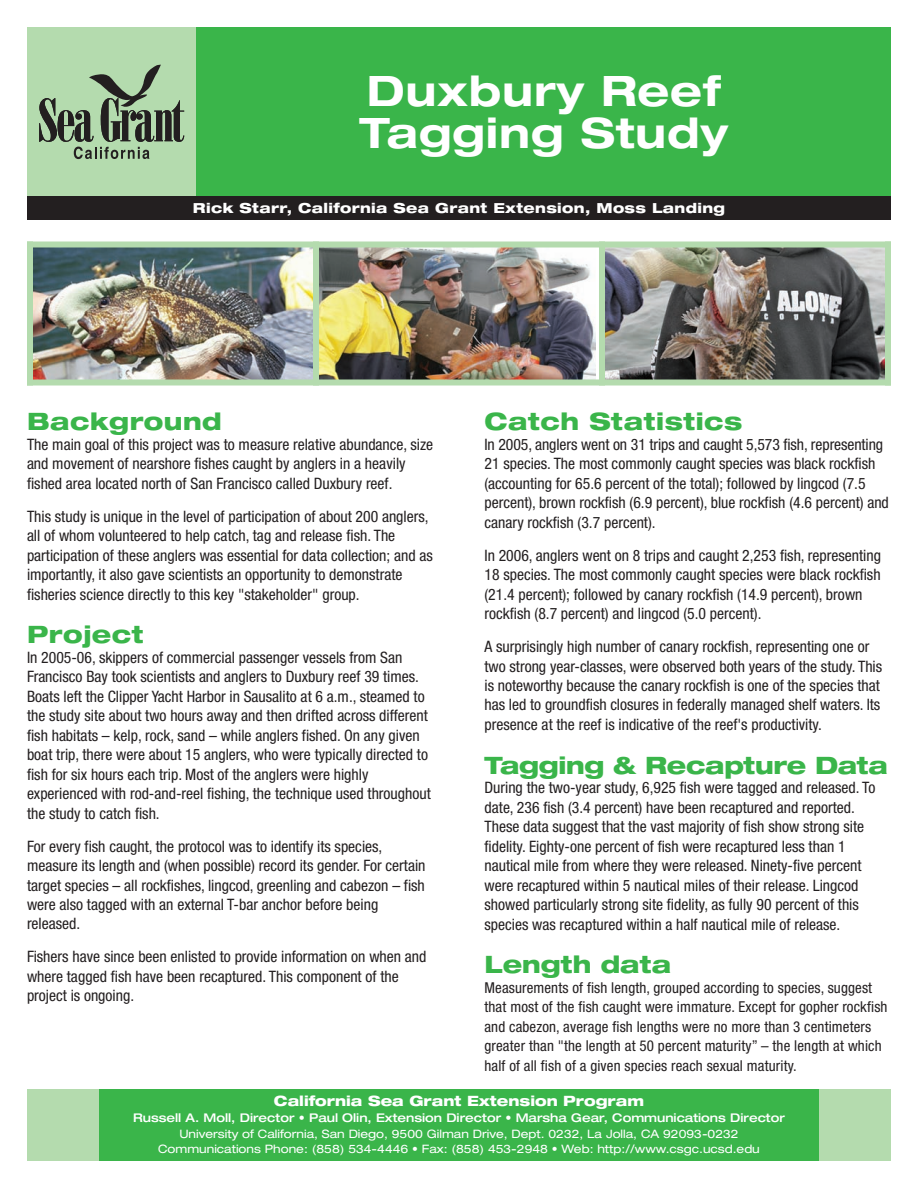
<style>
.page{position:relative;width:918px;height:1188px;background:#fff}
.page>*{position:absolute;margin:0;border:0;box-sizing:border-box;transform-origin:0 0}
.t1{font:700 expanded 42px/42px "Helvetica Neue";letter-spacing:.02em;color:#fff}
.t2{font:800 expanded 24px "Helvetica Neue";letter-spacing:.02em;color:#3ab54a}
.t3{font:800 expanded 24px "Helvetica Neue";letter-spacing:-.015em;color:#3ab54a}
.t4{font:800 expanded 24px "Helvetica Neue";color:#3ab54a}
.t5{font:condensed 15.75px/19.5px "Helvetica Neue";color:#231f20}
.t6{font:condensed 15px/19.5px "Helvetica Neue";letter-spacing:.01em;color:#231f20}
.t7{font:800 expanded 14.25px "Helvetica Neue";color:#fff}
.t8{font:800 expanded 13.8px "Helvetica Neue";letter-spacing:.025em;color:#fff}
.t9{font:500 expanded 12px "Helvetica Neue";color:#fff}
.t10{font:expanded 11.7px/15.8px "Helvetica Neue";color:#fff;text-align:center}
</style>
<div class="page">
<div style="left:27px;top:1089px;width:864px;height:72px;background:#3ab54a"></div>
<div style="left:27px;top:27px;width:169px;height:169px;background:#b4dbae"></div>
<svg style="left:39px;top:64px;width:145px;height:95px"></svg>
<div style="left:196px;top:27px;width:695px;height:169px;background:#3ab54a"></div>
<img style="left:33px;top:248px;width:280px;height:132px">
<img style="left:319px;top:248px;width:276px;height:132px">
<img style="left:605px;top:248px;width:280px;height:132px">
<div style="left:27px;top:242px;width:6px;height:144px;background:#b4dbae"></div>
<div style="left:313px;top:242px;width:6px;height:144px;background:#b4dbae"></div>
<div style="left:599px;top:242px;width:6px;height:144px;background:#b4dbae"></div>
<div style="left:885px;top:242px;width:6px;height:144px;background:#b4dbae"></div>
<div style="left:27px;top:242px;width:864px;height:6px;background:#b4dbae"></div>
<div style="left:27px;top:380px;width:864px;height:6px;background:#b4dbae"></div>
<div style="left:27px;top:1089px;width:72px;height:72px;background:#b4dbae"></div>
<div style="left:819px;top:1089px;width:72px;height:72px;background:#b4dbae"></div>
<div style="left:27px;top:196px;width:864px;height:24px;background:#231f20"></div>
<h1 class="t1" style="left:360px;top:74px;width:370px">Duxbury Reef<br>Tagging Study</h1>
<p class="t8" style="left:193px;top:203px;width:534px">Rick Starr, California Sea Grant Extension, Moss Landing</p>
<h2 class="t2" style="left:27px;top:412px;width:196px">Background</h2>
<p class="t5" style="left:27px;top:436px;width:408px">The main goal of this project was to measure relative abundance, size and movement of nearshore fishes caught by anglers in a heavily fished area located north of San Francisco called Duxbury reef.</p>
<p class="t5" style="left:27px;top:508px;width:407px">This study is unique in the level of participation of about 200 anglers, all of whom volunteered to help catch, tag and release fish. The participation of these anglers was essential for data collection; and as importantly, it also gave scientists an opportunity to demonstrate fisheries science directly to this key "stakeholder" group.</p>
<h2 class="t2" style="left:27px;top:625px;width:118px">Project</h2>
<p class="t5" style="left:27px;top:649px;width:405px">In 2005-06, skippers of commercial passenger vessels from San Francisco Bay took scientists and anglers to Duxbury reef 39 times.<br>Boats left the Clipper Yacht Harbor in Sausalito at 6 a.m., steamed to the study site about two hours away and then drifted across different fish habitats – kelp, rock, sand – while anglers fished. On any given boat trip, there were about 15 anglers, who were typically directed to fish for six hours each trip. Most of the anglers were highly experienced with rod-and-reel fishing, the technique used throughout the study to catch fish.</p>
<p class="t5" style="left:27px;top:838px;width:400px">For every fish caught, the protocol was to identify its species, measure its length and (when possible) record its gender. For certain target species – all rockfishes, lingcod, greenling and cabezon – fish were also tagged with an external T-bar anchor before being released.</p>
<p class="t5" style="left:27px;top:949px;width:401px">Fishers have since been enlisted to provide information on when and where tagged fish have been recaptured. This component of the project is ongoing.</p>
<h2 class="t2" style="left:484px;top:412px;width:259px">Catch Statistics</h2>
<p class="t5" style="left:484px;top:436px;width:406px">In 2005, anglers went on 31 trips and caught 5,573 fish, representing 21 species. The most commonly caught species was black rockfish (accounting for 65.6 percent of the total); followed by lingcod (7.5 percent), brown rockfish (6.9 percent), blue rockfish (4.6 percent) and canary rockfish (3.7 percent).</p>
<p class="t5" style="left:484px;top:547px;width:398px">In 2006, anglers went on 8 trips and caught 2,253 fish, representing 18 species. The most commonly caught species were black rockfish (21.4 percent); followed by canary rockfish (14.9 percent), brown rockfish (8.7 percent) and lingcod (5.0 percent).</p>
<p class="t5" style="left:484px;top:638px;width:399px">A surprisingly high number of canary rockfish, representing one or two strong year-classes, were observed both years of the study. This is noteworthy because the canary rockfish is one of the species that has led to groundfish closures in federally managed shelf waters. Its presence at the reef is indicative of the reef's productivity.</p>
<h2 class="t3" style="left:484px;top:756px;width:405px">Tagging &amp; Recapture Data</h2>
<p class="t5" style="left:484px;top:779px;width:392px">During the two-year study, 6,925 fish were tagged and released. To date, 236 fish (3.4 percent) have been recaptured and reported.<br>These data suggest that the vast majority of fish show strong site fidelity. Eighty-one percent of fish were recaptured less than 1 nautical mile from where they were released. Ninety-five percent were recaptured within 5 nautical miles of their release. Lingcod showed particularly strong site fidelity, as fully 90 percent of this species was recaptured within a half nautical mile of release.</p>
<h2 class="t4" style="left:484px;top:955px;width:188px">Length data</h2>
<p class="t6" style="left:484px;top:979px;width:405px">Measurements of fish length, grouped according to species, suggest that most of the fish caught were immature. Except for gopher rockfish and cabezon, average fish lengths were no more than 3 centimeters greater than "the length at 50 percent maturity” – the length at which half of all fish of a given species reach sexual maturity.</p>
<p class="t7" style="left:274px;top:1096px;width:372px">California Sea Grant Extension Program</p>
<p class="t9" style="left:133px;top:1113px;width:653px">Russell A. Moll, Director • Paul Olin, Extension Director • Marsha Gear, Communications Director</p>
<p class="t10" style="left:158px;top:1127px;width:603px">University of California, San Diego, 9500 Gilman Drive, Dept. 0232, La Jolla, CA 92093-0232<br>Communications Phone: (858) 534-4446 • Fax: (858) 453-2948 • Web: http://www.csgc.ucsd.edu</p>
</div>
